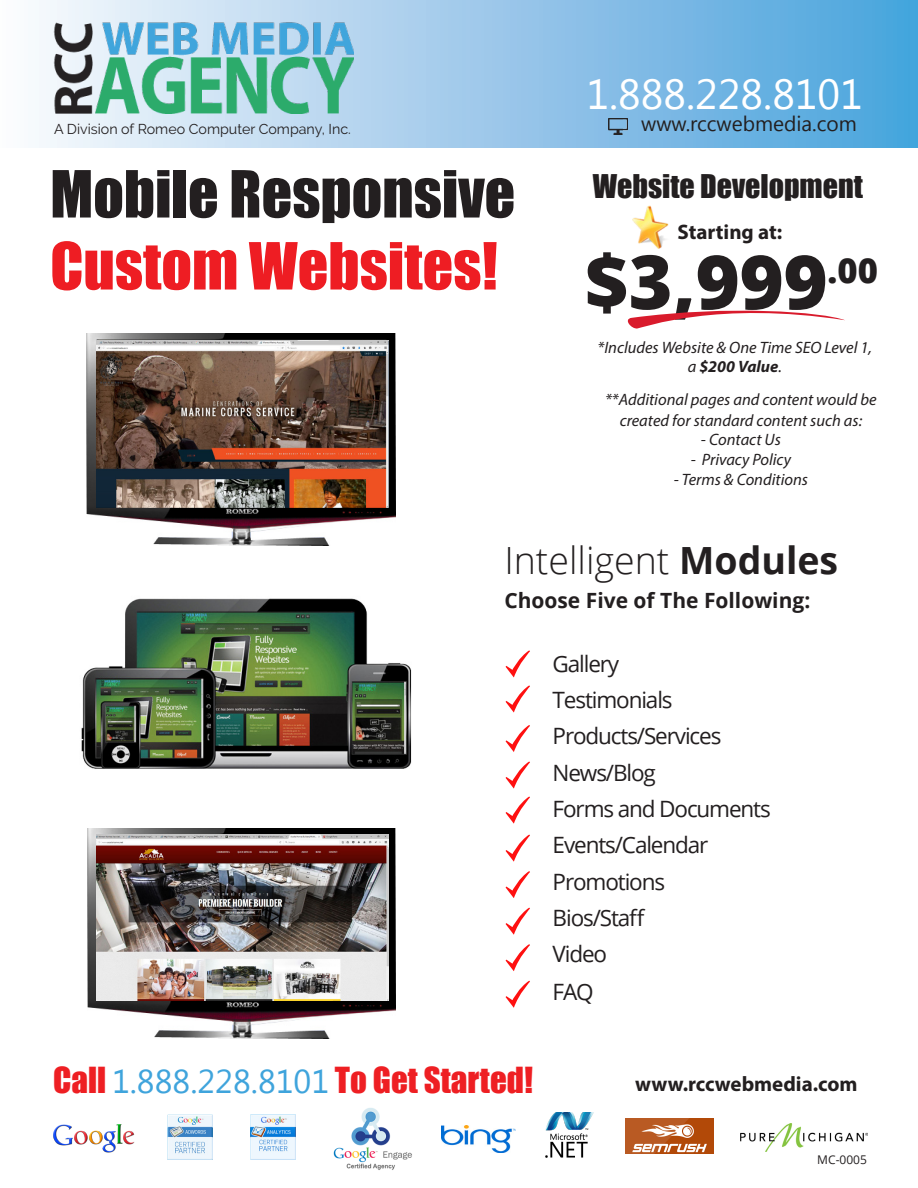
<style>
.page{position:relative;width:918px;height:1188px;background:#fff}
.page>*{position:absolute;margin:0;border:0;box-sizing:border-box;transform-origin:0 0}
.t1{font:800 75px "Open Sans";color:#231f20}
.t2{font:60px "Impact";color:#231f20}
.t3{font:60px "Impact";color:#ee1d23}
.t4{font:42px "Segoe UI";color:#fff}
.t5{font:300 37.5px "Open Sans";color:#231f20}
.t6{font:33px "Impact";color:#ee1f23}
.t7{font:30px "Impact";color:#231f20}
.t8{font:22.5px "Open Sans";letter-spacing:-.05em;color:#231f20}
.t9{font:700 21px "Myriad Pro";color:#231f20}
.t10{font:700 21px "Open Sans";color:#231f20}
.t11{font:21px "Segoe UI";color:#231f20}
.t12{font:italic 16.5px/21px "Myriad Pro";color:#231f20;text-align:center}
.t13{font:italic 700 16.5px "Myriad Pro";color:#231f20}
.t14{font:14.25px "Raleway";color:#231f20}
.t15{font:12px "Open Sans";color:#231f20}
.s1{font-weight:400}
.s2{font-weight:700}
.s3{font-family:"Segoe UI";color:#3fa4dc}
</style>
<div class="page">
<div style="left:0;top:0;width:918px;height:148px;background:linear-gradient(to right,#fcf9fd,#48a1db)"></div>
<img style="left:50px;top:21px;width:303px;height:93px">
<img style="left:168px;top:1114px;width:45px;height:46px">
<img style="left:741px;top:1123px;width:127px;height:29px">
<img style="left:250px;top:1115px;width:45px;height:45px">
<img style="left:53px;top:1124px;width:82px;height:29px">
<img style="left:442px;top:1126px;width:74px;height:26px">
<img style="left:545px;top:1113px;width:49px;height:45px">
<img style="left:626px;top:1119px;width:87px;height:34px">
<img style="left:333px;top:1108px;width:79px;height:62px">
<img style="left:608px;top:118px;width:20px;height:17px">
<img style="left:86px;top:334px;width:309px;height:211px">
<img style="left:87px;top:828px;width:308px;height:211px">
<svg style="left:506px;top:650px;width:24px;height:28px"></svg>
<svg style="left:506px;top:685px;width:24px;height:28px"></svg>
<svg style="left:506px;top:725px;width:24px;height:27px"></svg>
<svg style="left:506px;top:761px;width:24px;height:28px"></svg>
<svg style="left:506px;top:796px;width:24px;height:28px"></svg>
<img style="left:96px;top:834px;width:292px;height:166px">
<img style="left:96px;top:341px;width:292px;height:166px">
<img style="left:632px;top:206px;width:37px;height:42px">
<svg style="left:627px;top:310px;width:218px;height:19px"></svg>
<svg style="left:506px;top:871px;width:24px;height:27px"></svg>
<svg style="left:506px;top:908px;width:24px;height:27px"></svg>
<svg style="left:506px;top:835px;width:24px;height:27px"></svg>
<svg style="left:506px;top:981px;width:24px;height:27px"></svg>
<svg style="left:506px;top:944px;width:24px;height:27px"></svg>
<img style="left:81px;top:598px;width:331px;height:171px">
<p class="t14" style="left:54px;top:121px;width:298px">A Division of Romeo Computer Company, Inc.</p>
<p class="t2" style="left:50px;top:147px;width:466px">Mobile Responsive</p>
<p class="t3" style="left:50px;top:219px;width:449px">Custom Websites!</p>
<h3 class="t4" style="left:587px;top:65px;width:278px">1.888.228.8101</h3>
<p class="t11" style="left:641px;top:109px;width:217px">www.rccwebmedia.com</p>
<p class="t7" style="left:593px;top:163px;width:272px">Website Development</p>
<p class="t9" style="left:677px;top:218px;width:106px">Starting at:</p>
<p class="t1" style="left:585px;top:225px;width:295px">$3,999<sup>.00</sup></p>
<p class="t12" style="left:598px;top:336px;width:276px">*Includes Website &amp; One Time SEO Level 1,</p>
<p class="t13" style="left:688px;top:356px;width:96px"><span class="s1">a</span> $200 Value<span class="s1">.</span></p>
<p class="t12" style="left:605px;top:388px;width:273px">**Additional pages and content would be created for standard content such as:</p>
<p class="t12" style="left:701px;top:429px;width:81px">- Contact Us</p>
<p class="t12" style="left:691px;top:449px;width:102px">- Privacy Policy</p>
<p class="t12" style="left:674px;top:469px;width:136px">- Terms &amp; Conditions</p>
<p class="t5" style="left:504px;top:535px;width:335px">Intelligent <span class="s2">Modules</span></p>
<p class="t10" style="left:504px;top:585px;width:308px">Choose Five of The Following:</p>
<p class="t8" style="left:553px;top:648px;width:68px">Gallery</p>
<p class="t8" style="left:553px;top:684px;width:122px">Testimonials</p>
<p class="t8" style="left:553px;top:720px;width:170px">Products/Services</p>
<p class="t8" style="left:553px;top:757px;width:105px">News/Blog</p>
<p class="t8" style="left:553px;top:793px;width:220px">Forms and Documents</p>
<p class="t8" style="left:553px;top:829px;width:157px">Events/Calendar</p>
<p class="t8" style="left:553px;top:866px;width:114px">Promotions</p>
<p class="t8" style="left:553px;top:902px;width:94px">Bios/Staff</p>
<p class="t8" style="left:553px;top:938px;width:56px">Video</p>
<p class="t8" style="left:553px;top:976px;width:43px">FAQ</p>
<h3 class="t6" style="left:53px;top:1055px;width:481px">Call <span class="s3">1.888.228.8101</span> To Get Started!</h3>
<p class="t9" style="left:635px;top:1070px;width:224px">www.rccwebmedia.com</p>
<p class="t15" style="left:817px;top:1152px;width:51px">MC-0005</p>
</div>
